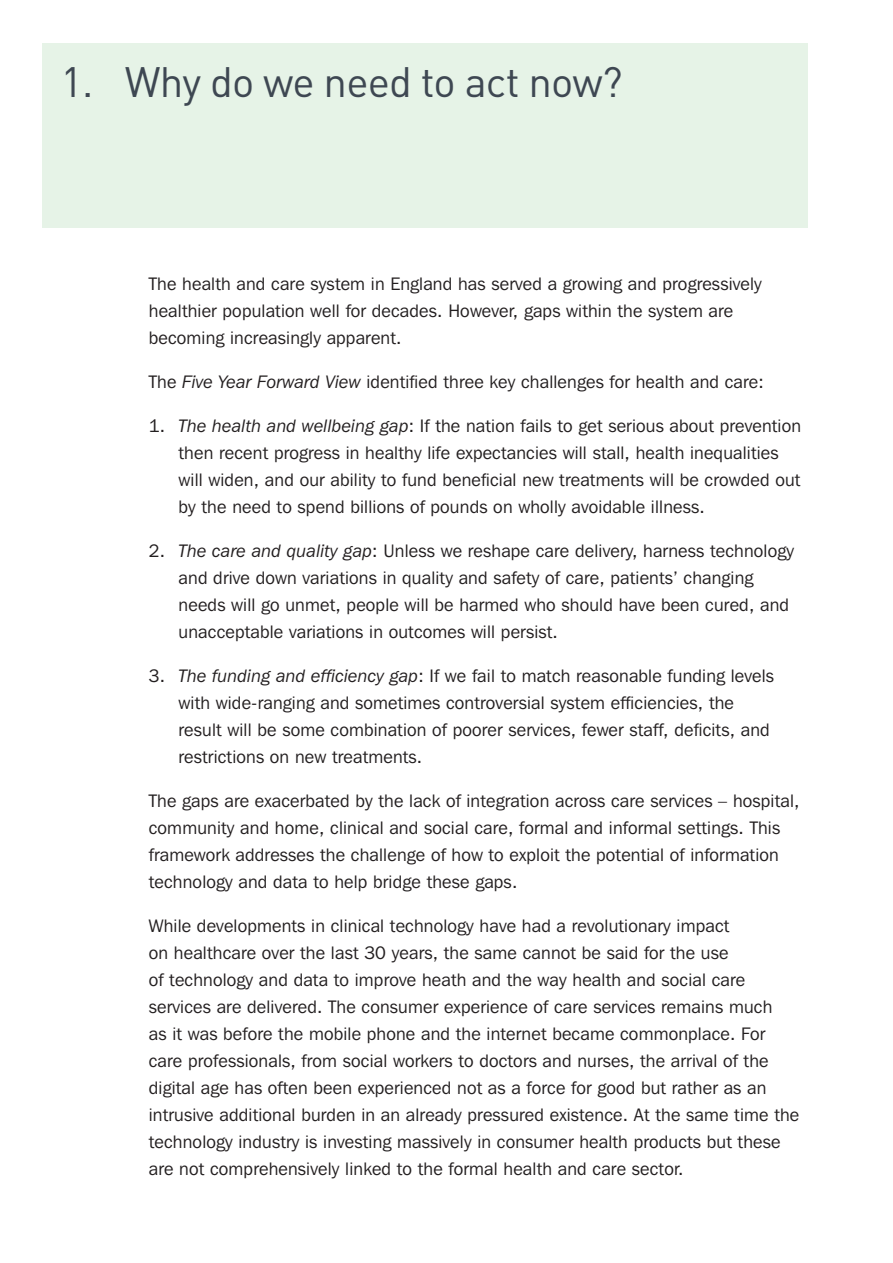
<style>
.page{position:relative;width:893px;height:1263px;background:#fff}
.page>*{position:absolute;margin:0;border:0;box-sizing:border-box;transform-origin:0 0}
.TEXT_Page_Heading{font:42px "DIN";letter-spacing:-.02em;color:#3e4752}
.TEXT_Bodycopy{font:18px/27px "Franklin Gothic IT Cby BT";letter-spacing:.01em;color:#231f20}
.TEXT_number_bullets{font:18px/27px "Franklin Gothic IT Cby BT";letter-spacing:.01em;color:#231f20}
.s1{font-style:italic}
</style>
<div class="page">
<div style="left:43px;top:43px;width:765px;height:184px;background:#e6f3e7"></div>
<p class="TEXT_Page_Heading" style="left:61px;top:56px;width:563px">1. Why do we need to act now?</p>
<p class="TEXT_Bodycopy" style="left:149px;top:270px;width:614px">The health and care system in England has served a growing and progressively healthier population well for decades. However, gaps within the system are becoming increasingly apparent.</p>
<p class="TEXT_Bodycopy" style="left:149px;top:368px;width:617px">The <span class="s1">Five Year Forward View</span> identified three key challenges for health and care:</p>
<p class="TEXT_number_bullets" style="left:179px;top:412px;width:624px;text-indent:-30px">1. <span class="s1">The health and wellbeing gap</span>: If the nation fails to get serious about prevention then recent progress in healthy life expectancies will stall, health inequalities will widen, and our ability to fund beneficial new treatments will be crowded out by the need to spend billions of pounds on wholly avoidable illness.</p>
<p class="TEXT_number_bullets" style="left:179px;top:537px;width:617px;text-indent:-30px">2. <span class="s1">The care and quality gap</span>: Unless we reshape care delivery, harness technology and drive down variations in quality and safety of care, patients’ changing needs will go unmet, people will be harmed who should have been cured, and unacceptable variations in outcomes will persist.</p>
<p class="TEXT_number_bullets" style="left:179px;top:662px;width:597px;text-indent:-30px">3. <span class="s1">The funding and efficiency gap</span>: If we fail to match reasonable funding levels with wide-ranging and sometimes controversial system efficiencies, the result will be some combination of poorer services, fewer staff, deficits, and restrictions on new treatments.</p>
<p class="TEXT_Bodycopy" style="left:149px;top:787px;width:652px">The gaps are exacerbated by the lack of integration across care services – hospital, community and home, clinical and social care, formal and informal settings. This framework addresses the challenge of how to exploit the potential of information technology and data to help bridge these gaps.</p>
<p class="TEXT_Bodycopy" style="left:149px;top:912px;width:652px">While developments in clinical technology have had a revolutionary impact<br>on healthcare over the last 30 years, the same cannot be said for the use<br>of technology and data to improve heath and the way health and social care services are delivered. The consumer experience of care services remains much<br>as it was before the mobile phone and the internet became commonplace. For care professionals, from social workers to doctors and nurses, the arrival of the digital age has often been experienced not as a force for good but rather as an intrusive additional burden in an already pressured existence. At the same time the technology industry is investing massively in consumer health products but these are not comprehensively linked to the formal health and care sector.</p>
</div>
